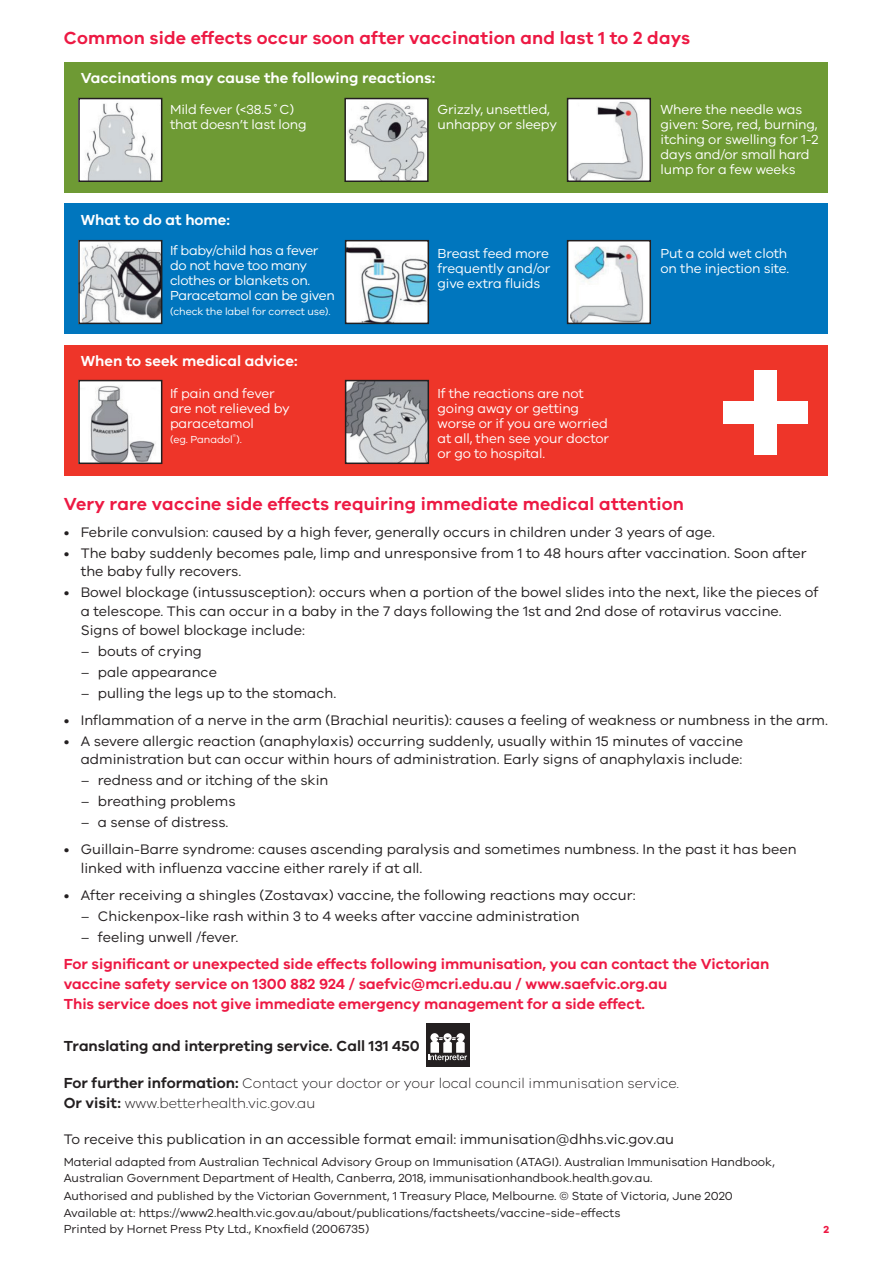
<style>
.page{position:relative;width:893px;height:1263px;background:#fff}
.page>*{position:absolute;margin:0;border:0;box-sizing:border-box;transform-origin:0 0}
.t1{font:600 18px "VIC";letter-spacing:.01em;color:#ed1943}
.t2{font:600 15px/20.2px "VIC";color:#ed1943}
.t3{font:600 15px "VIC";color:#fff}
.t4{font:600 15px "VIC";color:#231f20}
.t5{font:14.25px/18.8px "VIC";color:#231f20}
.t6{font:300 14.25px/20.2px "VIC";color:#231f20}
.t7{font:13.5px/15px "VIC";letter-spacing:-.01em;color:#fff}
.t8{font:12px/15.8px "VIC";color:#231f20}
.t9{font:10.5px "VIC";letter-spacing:-.01em;color:#fff}
.t10{font:700 10.5px "VIC";color:#ed1943}
.s1{font-weight:600;font-size:15px}
</style>
<div class="page">
<div style="left:65px;top:62px;width:763px;height:130px;background:#6e9a34"></div>
<div style="left:65px;top:203px;width:763px;height:131px;background:#0076be"></div>
<div style="left:65px;top:345px;width:763px;height:131px;background:#ee3529"></div>
<img style="left:81px;top:101px;width:78px;height:78px">
<div style="left:78px;top:98px;width:84px;height:84px;border:2px solid #231f20"></div>
<img style="left:81px;top:243px;width:78px;height:78px">
<div style="left:78px;top:240px;width:84px;height:84px;border:2px solid #231f20"></div>
<img style="left:81px;top:383px;width:78px;height:78px">
<div style="left:78px;top:380px;width:84px;height:84px;border:2px solid #231f20"></div>
<img style="left:570px;top:101px;width:78px;height:78px">
<div style="left:567px;top:98px;width:84px;height:84px;border:2px solid #231f20"></div>
<img style="left:348px;top:243px;width:78px;height:78px">
<div style="left:345px;top:240px;width:84px;height:84px;border:2px solid #231f20"></div>
<img style="left:348px;top:383px;width:78px;height:78px">
<div style="left:345px;top:380px;width:84px;height:84px;border:2px solid #231f20"></div>
<img style="left:347px;top:101px;width:79px;height:78px">
<div style="left:344px;top:98px;width:85px;height:84px;border:2px solid #231f20"></div>
<img style="left:570px;top:243px;width:78px;height:78px">
<div style="left:567px;top:240px;width:84px;height:84px;border:2px solid #231f20"></div>
<div style="left:754px;top:370px;width:23px;height:85px;background:#fff"></div>
<div style="left:723px;top:402px;width:85px;height:22px;background:#fff"></div>
<div style="left:426px;top:1023px;width:43px;height:44px;background:#231f20"></div>
<svg style="left:428px;top:1033px;width:39px;height:28px"></svg>
<p class="t1" style="left:64px;top:27px;width:628px">Common side effects occur soon after vaccination and last 1 to 2 days</p>
<p class="t3" style="left:81px;top:69px;width:356px">Vaccinations may cause the following reactions:</p>
<p class="t7" style="left:170px;top:102px;width:138px">Mild fever (&lt;38.5˚C) that doesn’t last long</p>
<p class="t3" style="left:81px;top:211px;width:151px">What to do at home:</p>
<p class="t7" style="left:170px;top:242px;width:166px">If baby/child has a fever do not have too many clothes or blankets on.<br>Paracetamol can be given</p>
<p class="t9" style="left:170px;top:305px;width:162px">(check the label for correct use).</p>
<p class="t3" style="left:81px;top:352px;width:218px">When to seek medical advice:</p>
<p class="t7" style="left:170px;top:385px;width:121px">If pain and fever are not relieved by paracetamol</p>
<p class="t9" style="left:170px;top:433px;width:73px">(eg. Panadol<sup>®</sup>).</p>
<p class="t7" style="left:438px;top:102px;width:121px">Grizzly, unsettled, unhappy or sleepy</p>
<p class="t7" style="left:438px;top:245px;width:114px;text-align:justify">Breast feed more frequently and/or give extra fluids</p>
<p class="t7" style="left:438px;top:385px;width:173px">If the reactions are not going away or getting worse or if you are worried at all, then see your doctor or go to hospital.</p>
<p class="t7" style="left:661px;top:102px;width:159px">Where the needle was given: Sore, red, burning, itching or swelling for 1-2 days and/or small hard lump for a few weeks</p>
<p class="t7" style="left:661px;top:245px;width:130px">Put a cold wet cloth on the injection site.</p>
<p class="t1" style="left:64px;top:493px;width:622px">Very rare vaccine side effects requiring immediate medical attention</p>
<p class="t5" style="left:64px;top:522px;width:653px">• Febrile convulsion: caused by a high fever, generally occurs in children under 3 years of age.</p>
<p class="t5" style="left:81px;top:543px;width:727px;text-indent:-17px">• The baby suddenly becomes pale, limp and unresponsive from 1 to 48 hours after vaccination. Soon after the baby fully recovers.</p>
<p class="t5" style="left:81px;top:583px;width:739px;text-indent:-17px">• Bowel blockage (intussusception): occurs when a portion of the bowel slides into the next, like the pieces of a telescope. This can occur in a baby in the 7 days following the 1st and 2nd dose of rotavirus vaccine.<br>Signs of bowel blockage include:</p>
<p class="t5" style="left:81px;top:641px;width:123px">– bouts of crying</p>
<p class="t5" style="left:81px;top:662px;width:138px">– pale appearance</p>
<p class="t5" style="left:81px;top:683px;width:257px">– pulling the legs up to the stomach.</p>
<p class="t5" style="left:64px;top:710px;width:766px">• Inflammation of a nerve in the arm (Brachial neuritis): causes a feeling of weakness or numbness in the arm.</p>
<p class="t5" style="left:64px;top:731px;width:681px;text-align:right">• A severe allergic reaction (anaphylaxis) occurring suddenly, usually within 15 minutes of vaccine administration but can occur within hours of administration. Early signs of anaphylaxis include:</p>
<p class="t5" style="left:81px;top:771px;width:249px">– redness and or itching of the skin</p>
<p class="t5" style="left:81px;top:791px;width:156px">– breathing problems</p>
<p class="t5" style="left:81px;top:812px;width:149px">– a sense of distress.</p>
<p class="t5" style="left:81px;top:840px;width:717px;text-indent:-17px">• Guillain-Barre syndrome: causes ascending paralysis and sometimes numbness. In the past it has been linked with influenza vaccine either rarely if at all.</p>
<p class="t5" style="left:64px;top:886px;width:573px">• After receiving a shingles (Zostavax) vaccine, the following reactions may occur:</p>
<p class="t5" style="left:81px;top:906px;width:500px">– Chickenpox-like rash within 3 to 4 weeks after vaccine administration</p>
<p class="t5" style="left:81px;top:927px;width:159px">– feeling unwell /fever.</p>
<p class="t2" style="left:64px;top:953px;width:707px">For significant or unexpected side effects following immunisation, you can contact the Victorian vaccine safety service on 1300 882 924 / saefvic@mcri.edu.au / www.saefvic.org.au<br>This service does not give immediate emergency management for a side effect.</p>
<p class="t4" style="left:64px;top:1036px;width:358px">Translating and interpreting service. Call 131 450</p>
<p class="t6" style="left:64px;top:1072px;width:617px"><span class="s1">For further information:</span> Contact your doctor or your local council immunisation service.<br><span class="s1">Or visit:</span> www.betterhealth.vic.gov.au</p>
<p class="t5" style="left:64px;top:1129px;width:612px">To receive this publication in an accessible format email: immunisation@dhhs.vic.gov.au</p>
<p class="t8" style="left:64px;top:1154px;width:713px">Material adapted from Australian Technical Advisory Group on Immunisation (ATAGI). Australian Immunisation Handbook,<br>Australian Government Department of Health, Canberra, 2018, immunisationhandbook.health.gov.au.</p>
<p class="t8" style="left:64px;top:1186px;width:670px;line-height:17.9px">Authorised and published by the Victorian Government, 1 Treasury Place, Melbourne. © State of Victoria, June 2020<br>Available at: https://www2.health.vic.gov.au/about/publications/factsheets/vaccine-side-effects</p>
<p class="t8" style="left:64px;top:1221px;width:307px">Printed by Hornet Press Pty Ltd., Knoxfield (2006735)</p>
<p class="t10" style="left:823px;top:1223px;width:7px">2</p>
</div>
